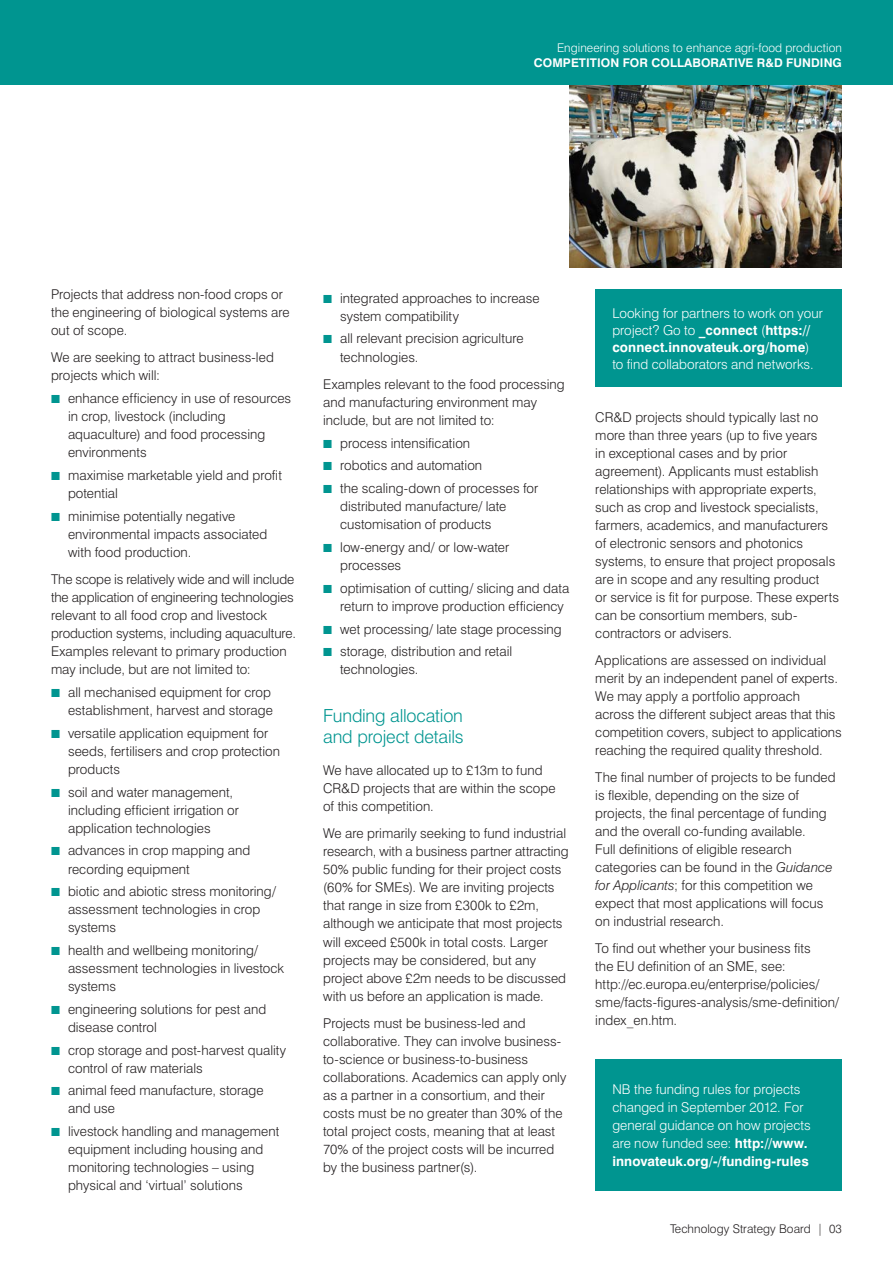
<style>
.page{position:relative;width:893px;height:1263px;background:#fff}
.page>*{position:absolute;margin:0;border:0;box-sizing:border-box;transform-origin:0 0}
.Subhead{font:300 18px/21px "Swiss 721 BT";letter-spacing:-.01em;color:#009590}
.TEXT{font:300 13.5px/18.1px "Swiss 721 BT";color:#231f20}
.BULLETS{font:300 13.5px/18.1px "Swiss 721 BT";letter-spacing:.005em;color:#231f20}
.TEXT-2{font:300 13.5px/18px "Swiss 721 BT";letter-spacing:.005em;color:#fff}
.t1{font:300 12px "Swiss 721 BT";letter-spacing:.005em;color:#fff}
.t2{font:700 12px "Swiss 721 BT";letter-spacing:.005em;color:#fff}
.Footers{font:300 12px "Swiss 721 BT";letter-spacing:.005em;color:#231f20}
.s1{font-family:"European Pi Three";font-weight:400;color:#009590}
.s2{font-weight:700}
.s3{font-style:italic}
</style>
<div class="page">
<div style="left:0;top:0;width:893px;height:85px;background:#009590"></div>
<img style="left:570px;top:85px;width:272px;height:183px">
<div style="left:595px;top:289px;width:247px;height:98px;background:#009590"></div>
<div style="left:595px;top:1059px;width:247px;height:132px;background:#009590"></div>
<p class="t1" style="left:557px;top:41px;width:286px">Engineering solutions to enhance agri-food production</p>
<p class="t2" style="left:534px;top:55px;width:310px">COMPETITION FOR COLLABORATIVE R&amp;D FUNDING</p>
<p class="TEXT" style="left:51px;top:285px;width:240px">Projects that address non-food crops or the engineering of biological systems are out of scope.</p>
<p class="TEXT" style="left:51px;top:348px;width:224px">We are seeking to attract business-led projects which will:</p>
<p class="BULLETS" style="left:68px;top:389px;width:225px;text-indent:-17px"><span class="s1">K</span> enhance efficiency in use of resources in crop, livestock (including aquaculture) and food processing environments</p>
<p class="BULLETS" style="left:68px;top:466px;width:216px;text-indent:-17px"><span class="s1">K</span> maximise marketable yield and profit potential</p>
<p class="BULLETS" style="left:68px;top:507px;width:201px;text-indent:-17px"><span class="s1">K</span> minimise potentially negative environmental impacts associated with food production.</p>
<p class="TEXT" style="left:51px;top:570px;width:246px">The scope is relatively wide and will include the application of engineering technologies relevant to all food crop and livestock production systems, including aquaculture.<br>Examples relevant to primary production may include, but are not limited to:</p>
<p class="BULLETS" style="left:51px;top:683px;width:223px;text-align:right"><span class="s1">K</span> all mechanised equipment for crop establishment, harvest and storage</p>
<p class="BULLETS" style="left:68px;top:724px;width:214px;text-indent:-17px"><span class="s1">K</span> versatile application equipment for seeds, fertilisers and crop protection products</p>
<p class="BULLETS" style="left:68px;top:783px;width:172px;text-indent:-17px"><span class="s1">K</span> soil and water management, including efficient irrigation or application technologies</p>
<p class="BULLETS" style="left:68px;top:841px;width:184px;text-indent:-17px"><span class="s1">K</span> advances in crop mapping and recording equipment</p>
<p class="BULLETS" style="left:68px;top:882px;width:209px;text-indent:-17px"><span class="s1">K</span> biotic and abiotic stress monitoring/ assessment technologies in crop systems</p>
<p class="BULLETS" style="left:68px;top:941px;width:218px;text-indent:-17px"><span class="s1">K</span> health and wellbeing monitoring/ assessment technologies in livestock systems</p>
<p class="BULLETS" style="left:68px;top:1000px;width:200px;text-indent:-17px"><span class="s1">K</span> engineering solutions for pest and disease control</p>
<p class="BULLETS" style="left:68px;top:1040px;width:220px;text-indent:-17px"><span class="s1">K</span> crop storage and post-harvest quality control of raw materials</p>
<p class="BULLETS" style="left:68px;top:1081px;width:197px;text-indent:-17px"><span class="s1">K</span> animal feed manufacture, storage and use</p>
<p class="BULLETS" style="left:68px;top:1122px;width:213px;text-indent:-17px"><span class="s1">K</span> livestock handling and management equipment including housing and monitoring technologies – using physical and ‘virtual’ solutions</p>
<p class="BULLETS" style="left:340px;top:289px;width:201px;text-indent:-17px"><span class="s1">K</span> integrated approaches to increase system compatibility</p>
<p class="BULLETS" style="left:340px;top:329px;width:185px;text-indent:-17px"><span class="s1">K</span> all relevant precision agriculture technologies.</p>
<p class="TEXT" style="left:323px;top:375px;width:243px">Examples relevant to the food processing and manufacturing environment may include, but are not limited to:</p>
<p class="BULLETS" style="left:323px;top:434px;width:149px"><span class="s1">K</span> process intensification</p>
<p class="BULLETS" style="left:323px;top:456px;width:161px"><span class="s1">K</span> robotics and automation</p>
<p class="BULLETS" style="left:340px;top:479px;width:200px;text-indent:-17px"><span class="s1">K</span> the scaling-down of processes for distributed manufacture/ late customisation of products</p>
<p class="BULLETS" style="left:340px;top:538px;width:170px;text-indent:-17px"><span class="s1">K</span> low-energy and/ or low-water processes</p>
<p class="BULLETS" style="left:340px;top:579px;width:231px;text-indent:-17px"><span class="s1">K</span> optimisation of cutting/ slicing and data return to improve production efficiency</p>
<p class="BULLETS" style="left:323px;top:619px;width:240px"><span class="s1">K</span> wet processing/ late stage processing</p>
<p class="BULLETS" style="left:340px;top:642px;width:174px;text-indent:-17px"><span class="s1">K</span> storage, distribution and retail technologies.</p>
<p class="Subhead" style="left:323px;top:705px;width:142px">Funding allocation and project details</p>
<p class="TEXT" style="left:323px;top:761px;width:234px">We have allocated up to £13m to fund<br>CR&amp;D projects that are within the scope of this competition.</p>
<p class="TEXT" style="left:323px;top:824px;width:247px">We are primarily seeking to fund industrial research, with a business partner attracting 50% public funding for their project costs (60% for SMEs). We are inviting projects that range in size from £300k to £2m, although we anticipate that most projects will exceed £500k in total costs. Larger projects may be considered, but any project above £2m needs to be discussed with us before an application is made.</p>
<p class="TEXT" style="left:323px;top:1014px;width:245px">Projects must be business-led and collaborative. They can involve business&shy;to-science or business-to-business collaborations. Academics can apply only as a partner in a consortium, and their costs must be no greater than 30% of the total project costs, meaning that at least 70% of the project costs will be incurred by the business partner(s).</p>
<p class="TEXT-2" style="left:612px;top:304px;width:212px;line-height:17.2px">Looking for partners to work on your project? Go to <span class="s2">_connect</span> (<span class="s2">https:// connect.innovateuk.org/home</span>) to find collaborators and networks.</p>
<p class="TEXT" style="left:595px;top:408px;width:245px">CR&amp;D projects should typically last no more than three years (up to five years<br>in exceptional cases and by prior agreement). Applicants must establish relationships with appropriate experts, such as crop and livestock specialists, farmers, academics, and manufacturers of electronic sensors and photonics systems, to ensure that project proposals are in scope and any resulting product<br>or service is fit for purpose. These experts can be consortium members, sub&shy;contractors or advisers.</p>
<p class="TEXT" style="left:595px;top:651px;width:248px">Applications are assessed on individual merit by an independent panel of experts.<br>We may apply a portfolio approach across the different subject areas that this competition covers, subject to applications reaching the required quality threshold.</p>
<p class="TEXT" style="left:595px;top:768px;width:242px">The final number of projects to be funded is flexible, depending on the size of projects, the final percentage of funding and the overall co-funding available.<br>Full definitions of eligible research categories can be found in the <span class="s3">Guidance for Applicants</span>; for this competition we expect that most applications will focus on industrial research.</p>
<p class="TEXT" style="left:595px;top:939px;width:245px">To find out whether your business fits<br>the EU definition of an SME, see: http://ec.europa.eu/enterprise/policies/ sme/facts-figures-analysis/sme-definition/ index_en.htm.</p>
<p class="TEXT-2" style="left:612px;top:1080px;width:200px">NB the funding rules for projects changed in September 2012. For general guidance on how projects are now funded see: <span class="s2">http://www. innovateuk.org/-/funding-rules</span></p>
<p class="Footers" style="left:670px;top:1222px;width:173px">Technology Strategy Board | 03</p>
</div>
